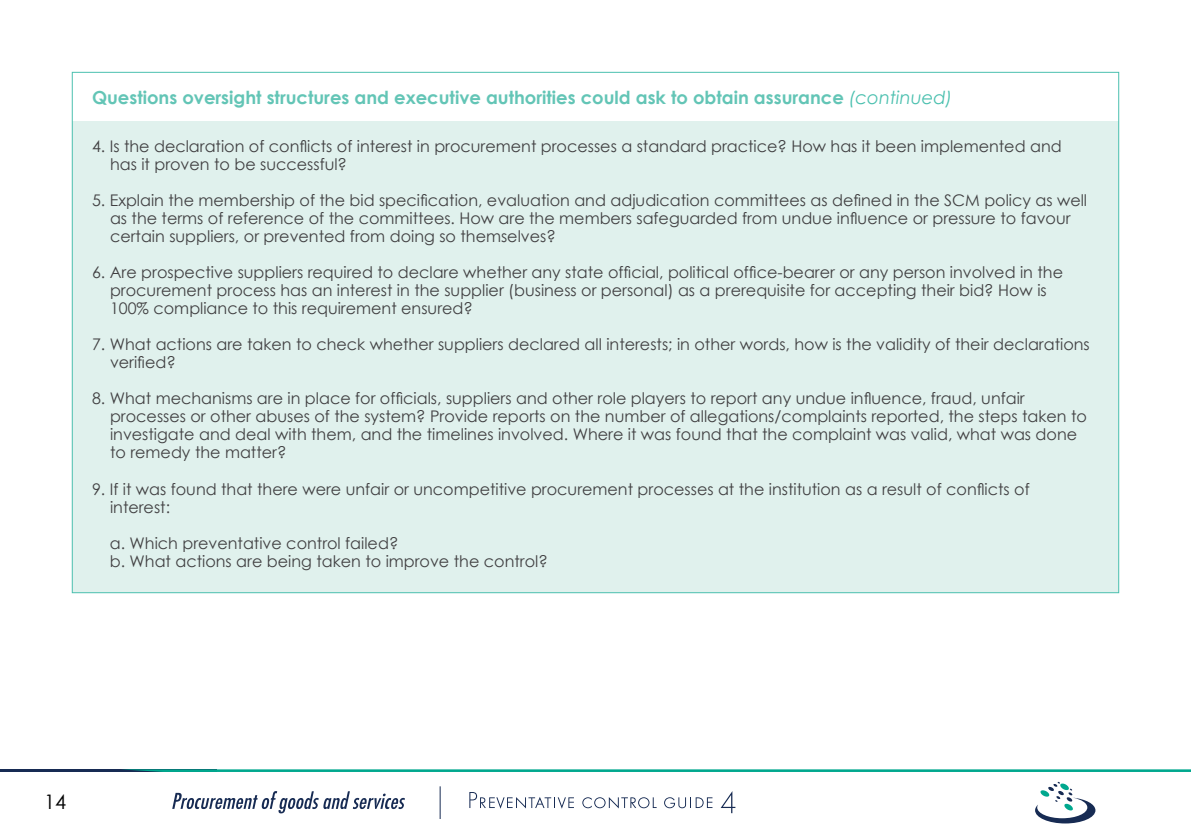
<style>
.page{position:relative;width:1191px;height:840px;background:#fff}
.page>*{position:absolute;margin:0;border:0;box-sizing:border-box;transform-origin:0 0}
.t1{font:20px "Century Gothic";color:#000}
.t2{font:700 18px "Century Gothic";color:#63c5b6}
.t3{font:16px/18px "Century Gothic";color:#414042}
.s1{font-weight:400;font-style:italic;color:#4bc0af}
</style>
<div class="page">
<hr style="left:0;top:769px;width:216px;height:2px;background:#172b53">
<svg style="left:1035px;top:781px;width:60px;height:42px"></svg>
<svg style="left:469px;top:792px;width:105px;height:16px"></svg>
<svg style="left:582px;top:797px;width:74px;height:11px"></svg>
<svg style="left:664px;top:797px;width:48px;height:10px"></svg>
<svg style="left:720px;top:791px;width:15px;height:21px"></svg>
<svg style="left:172px;top:791px;width:233px;height:22px"></svg>
<hr style="left:439px;top:785px;width:1px;height:33px;background:#172b53">
<svg style="left:122px;top:769px;width:1069px;height:2px;background:#2ab29f"></svg>
<div style="left:72px;top:121px;width:1047px;height:471px;background:#e0f1ed"></div>
<p class="t2" style="left:92px;top:86px;width:862px">Questions oversight structures and executive authorities could ask to obtain assurance <span class="s1">(continued)</span></p>
<p class="t3" style="left:110px;top:137px;width:953px;text-indent:-18px">4. Is the declaration of conflicts of interest in procurement processes a standard practice? How has it been implemented and has it proven to be successful?</p>
<p class="t3" style="left:110px;top:191px;width:978px;text-indent:-18px">5. Explain the membership of the bid specification, evaluation and adjudication committees as defined in the SCM policy as well as the terms of reference of the committees. How are the members safeguarded from undue influence or pressure to favour certain suppliers, or prevented from doing so themselves?</p>
<p class="t3" style="left:110px;top:263px;width:954px;text-indent:-18px">6. Are prospective suppliers required to declare whether any state official, political office-bearer or any person involved in the procurement process has an interest in the supplier (business or personal) as a prerequisite for accepting their bid? How is<br>100% compliance to this requirement ensured?</p>
<p class="t3" style="left:110px;top:335px;width:981px;text-indent:-18px">7. What actions are taken to check whether suppliers declared all interests; in other words, how is the validity of their declarations verified?</p>
<p class="t3" style="left:110px;top:389px;width:978px;text-indent:-18px">8. What mechanisms are in place for officials, suppliers and other role players to report any undue influence, fraud, unfair processes or other abuses of the system? Provide reports on the number of allegations/complaints reported, the steps taken to investigate and deal with them, and the timelines involved. Where it was found that the complaint was valid, what was done to remedy the matter?</p>
<p class="t3" style="left:110px;top:479px;width:921px;text-indent:-18px">9. If it was found that there were unfair or uncompetitive procurement processes at the institution as a result of conflicts of interest:</p>
<p class="t3" style="left:110px;top:533px;width:439px">a. Which preventative control failed?<br>b. What actions are being taken to improve the control?</p>
<p class="t1" style="left:44px;top:787px;width:24px">14</p>
</div>
